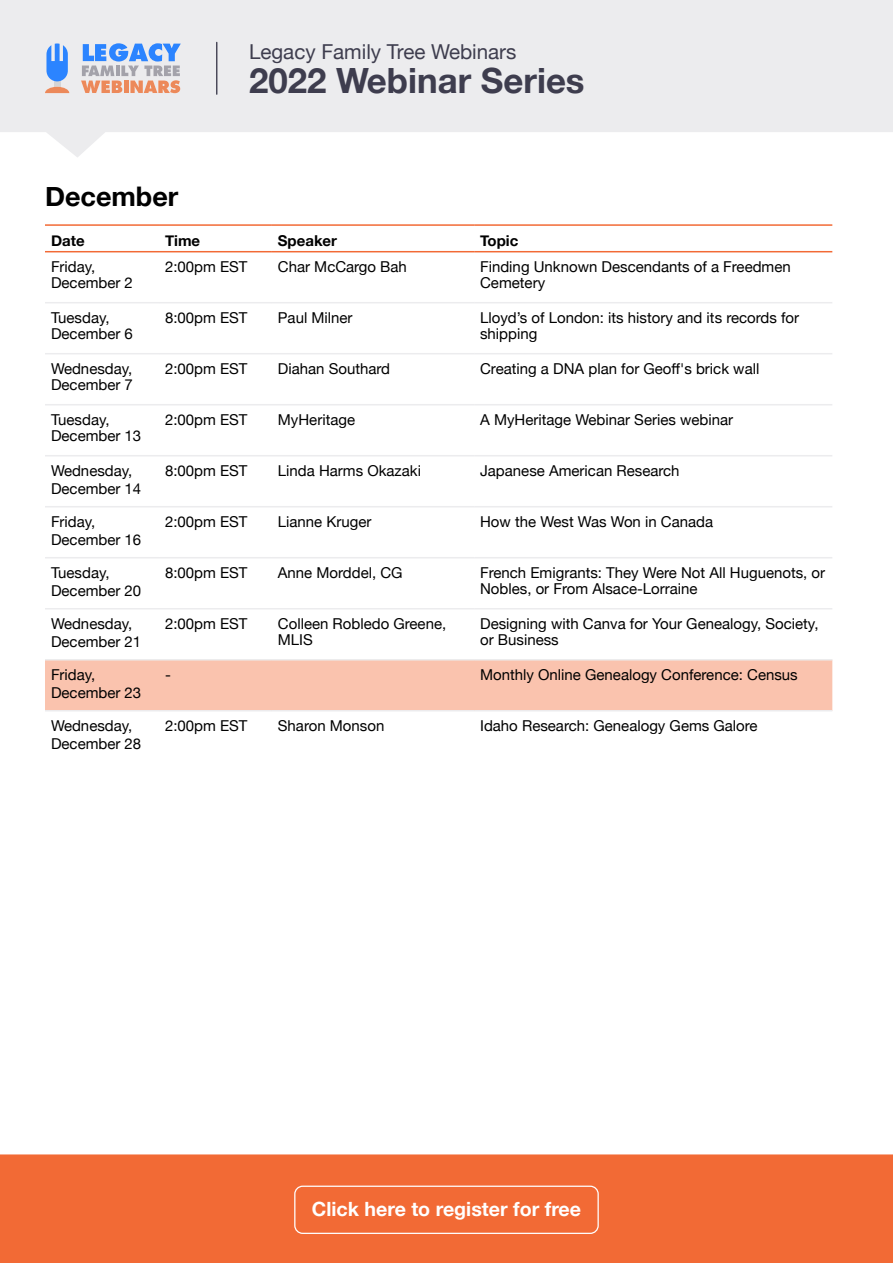
<style>
.page{position:relative;width:893px;height:1263px;background:#fff}
.page>*{position:absolute;margin:0;border:0;box-sizing:border-box;transform-origin:0 0}
.t1{font:700 34.8px "Helvetica Neue";color:#3e3d4e}
.t2{font:700 27px "Helvetica Neue";color:#000}
.t3{font:20.55px "Helvetica Neue";color:#3e3d4e}
.t4{font:700 19.65px "Helvetica Neue";color:#fff}
.t5{font:15px/16.2px "Helvetica Neue";color:#000}
.t6{font:700 15px "Helvetica Neue";color:#000}
</style>
<div class="page">
<svg style="left:0;top:0;width:893px;height:157px;fill:#ececee"></svg>
<svg style="left:54px;top:81px;width:6px;height:6px"></svg>
<svg style="left:45px;top:87px;width:24px;height:6px"></svg>
<svg style="left:46px;top:43px;width:22px;height:38px"></svg>
<svg style="left:81px;top:43px;width:100px;height:50px;background:#b8bace"></svg>
<hr style="left:216px;top:42px;width:1px;height:52px;background:#3e3d4e">
<div style="left:0;top:1154px;width:893px;height:109px;background:#f26a35"></div>
<div style="left:294px;top:1185px;width:305px;height:49px;border:1px solid #fff;border-radius:8px"></div>
<div style="left:45px;top:660px;width:787px;height:50px;background:#fac3ae"></div>
<hr style="left:45px;top:251px;width:114px;height:1px;background:#f26a35">
<hr style="left:159px;top:251px;width:113px;height:1px;background:#f26a35">
<hr style="left:272px;top:251px;width:202px;height:1px;background:#f26a35">
<hr style="left:474px;top:251px;width:358px;height:1px;background:#f26a35">
<hr style="left:45px;top:302px;width:114px;height:1px;background:#ececee">
<hr style="left:159px;top:302px;width:113px;height:1px;background:#ececee">
<hr style="left:272px;top:302px;width:202px;height:1px;background:#ececee">
<hr style="left:474px;top:302px;width:358px;height:1px;background:#ececee">
<hr style="left:45px;top:224px;width:114px;height:2px;background:#f26a35">
<hr style="left:159px;top:224px;width:113px;height:2px;background:#f26a35">
<hr style="left:272px;top:224px;width:202px;height:2px;background:#f26a35">
<hr style="left:474px;top:224px;width:358px;height:2px;background:#f26a35">
<hr style="left:45px;top:353px;width:114px;height:1px;background:#ececee">
<hr style="left:159px;top:353px;width:113px;height:1px;background:#ececee">
<hr style="left:272px;top:353px;width:202px;height:1px;background:#ececee">
<hr style="left:474px;top:353px;width:358px;height:1px;background:#ececee">
<hr style="left:45px;top:404px;width:114px;height:1px;background:#ececee">
<hr style="left:159px;top:404px;width:113px;height:1px;background:#ececee">
<hr style="left:272px;top:404px;width:202px;height:1px;background:#ececee">
<hr style="left:474px;top:404px;width:358px;height:1px;background:#ececee">
<hr style="left:45px;top:455px;width:114px;height:1px;background:#ececee">
<hr style="left:159px;top:455px;width:113px;height:1px;background:#ececee">
<hr style="left:272px;top:455px;width:202px;height:1px;background:#ececee">
<hr style="left:474px;top:455px;width:358px;height:1px;background:#ececee">
<hr style="left:45px;top:506px;width:114px;height:1px;background:#ececee">
<hr style="left:159px;top:506px;width:113px;height:1px;background:#ececee">
<hr style="left:272px;top:506px;width:202px;height:1px;background:#ececee">
<hr style="left:474px;top:506px;width:358px;height:1px;background:#ececee">
<hr style="left:45px;top:557px;width:114px;height:1px;background:#ececee">
<hr style="left:159px;top:557px;width:113px;height:1px;background:#ececee">
<hr style="left:272px;top:557px;width:202px;height:1px;background:#ececee">
<hr style="left:474px;top:557px;width:358px;height:1px;background:#ececee">
<hr style="left:45px;top:608px;width:114px;height:1px;background:#ececee">
<hr style="left:159px;top:608px;width:113px;height:1px;background:#ececee">
<hr style="left:272px;top:608px;width:202px;height:1px;background:#ececee">
<hr style="left:474px;top:608px;width:358px;height:1px;background:#ececee">
<hr style="left:45px;top:659px;width:114px;height:1px;background:#ececee">
<hr style="left:159px;top:659px;width:113px;height:1px;background:#ececee">
<hr style="left:272px;top:659px;width:202px;height:1px;background:#ececee">
<hr style="left:474px;top:659px;width:358px;height:1px;background:#ececee">
<hr style="left:45px;top:710px;width:114px;height:1px;background:#ececee">
<hr style="left:159px;top:710px;width:113px;height:1px;background:#ececee">
<hr style="left:272px;top:710px;width:202px;height:1px;background:#ececee">
<hr style="left:474px;top:710px;width:358px;height:1px;background:#ececee">
<h3 class="t3" style="left:249px;top:44px;width:269px">Legacy Family Tree Webinars</h3>
<h1 class="t1" style="left:249px;top:67px;width:337px">2022 Webinar Series</h1>
<h2 class="t2" style="left:45px;top:187px;width:135px">December</h2>
<p class="t6" style="left:51px;top:235px;width:35px">Date</p>
<p class="t6" style="left:165px;top:235px;width:37px">Time</p>
<p class="t6" style="left:278px;top:235px;width:61px">Speaker</p>
<p class="t6" style="left:480px;top:235px;width:40px">Topic</p>
<p class="t5" style="left:51px;top:260px;width:83px">Friday,<br>December 2</p>
<p class="t5" style="left:165px;top:260px;width:84px">2:00pm EST</p>
<p class="t5" style="left:278px;top:260px;width:131px">Char McCargo Bah</p>
<p class="t5" style="left:480px;top:260px;width:312px">Finding Unknown Descendants of a Freedmen<br>Cemetery</p>
<p class="t5" style="left:51px;top:311px;width:83px">Tuesday,<br>December 6</p>
<p class="t5" style="left:165px;top:311px;width:84px">8:00pm EST</p>
<p class="t5" style="left:278px;top:311px;width:76px">Paul Milner</p>
<p class="t5" style="left:480px;top:311px;width:320px">Lloyd’s of London: its history and its records for shipping</p>
<p class="t5" style="left:51px;top:362px;width:83px">Wednesday,<br>December 7</p>
<p class="t5" style="left:165px;top:362px;width:84px">2:00pm EST</p>
<p class="t5" style="left:278px;top:362px;width:114px">Diahan Southard</p>
<p class="t5" style="left:480px;top:361px;width:281px">Creating a DNA plan for Geoff's brick wall</p>
<p class="t5" style="left:51px;top:413px;width:92px">Tuesday,<br>December 13</p>
<p class="t5" style="left:165px;top:413px;width:84px">2:00pm EST</p>
<p class="t5" style="left:278px;top:413px;width:79px">MyHeritage</p>
<p class="t5" style="left:480px;top:413px;width:255px">A MyHeritage Webinar Series webinar</p>
<p class="t5" style="left:51px;top:463px;width:92px;line-height:18px">Wednesday,<br>December 14</p>
<p class="t5" style="left:165px;top:464px;width:84px">8:00pm EST</p>
<p class="t5" style="left:278px;top:464px;width:145px">Linda Harms Okazaki</p>
<p class="t5" style="left:480px;top:464px;width:201px">Japanese American Research</p>
<p class="t5" style="left:51px;top:514px;width:92px;line-height:18px">Friday,<br>December 16</p>
<p class="t5" style="left:165px;top:515px;width:84px">2:00pm EST</p>
<p class="t5" style="left:278px;top:515px;width:95px">Lianne Kruger</p>
<p class="t5" style="left:480px;top:515px;width:235px">How the West Was Won in Canada</p>
<p class="t5" style="left:51px;top:565px;width:92px;line-height:18px">Tuesday,<br>December 20</p>
<p class="t5" style="left:165px;top:566px;width:84px">8:00pm EST</p>
<p class="t5" style="left:278px;top:566px;width:126px">Anne Morddel, CG</p>
<p class="t5" style="left:480px;top:566px;width:347px">French Emigrants: They Were Not All Huguenots, or<br>Nobles, or From Alsace-Lorraine</p>
<p class="t5" style="left:51px;top:616px;width:92px;line-height:18px">Wednesday,<br>December 21</p>
<p class="t5" style="left:165px;top:617px;width:84px">2:00pm EST</p>
<p class="t5" style="left:278px;top:617px;width:170px">Colleen Robledo Greene,<br>MLIS</p>
<p class="t5" style="left:480px;top:617px;width:340px">Designing with Canva for Your Genealogy, Society, or Business</p>
<p class="t5" style="left:51px;top:667px;width:92px;line-height:18px">Friday,<br>December 23</p>
<p class="t5" style="left:165px;top:668px;width:7px">-</p>
<p class="t5" style="left:480px;top:668px;width:319px">Monthly Online Genealogy Conference: Census</p>
<p class="t5" style="left:51px;top:718px;width:92px;line-height:18px">Wednesday,<br>December 28</p>
<p class="t5" style="left:165px;top:719px;width:84px">2:00pm EST</p>
<p class="t5" style="left:278px;top:719px;width:108px">Sharon Monson</p>
<p class="t5" style="left:480px;top:719px;width:279px">Idaho Research: Genealogy Gems Galore</p>
<h3 class="t4" style="left:312px;top:1202px;width:271px">Click here to register for free</h3>
</div>
